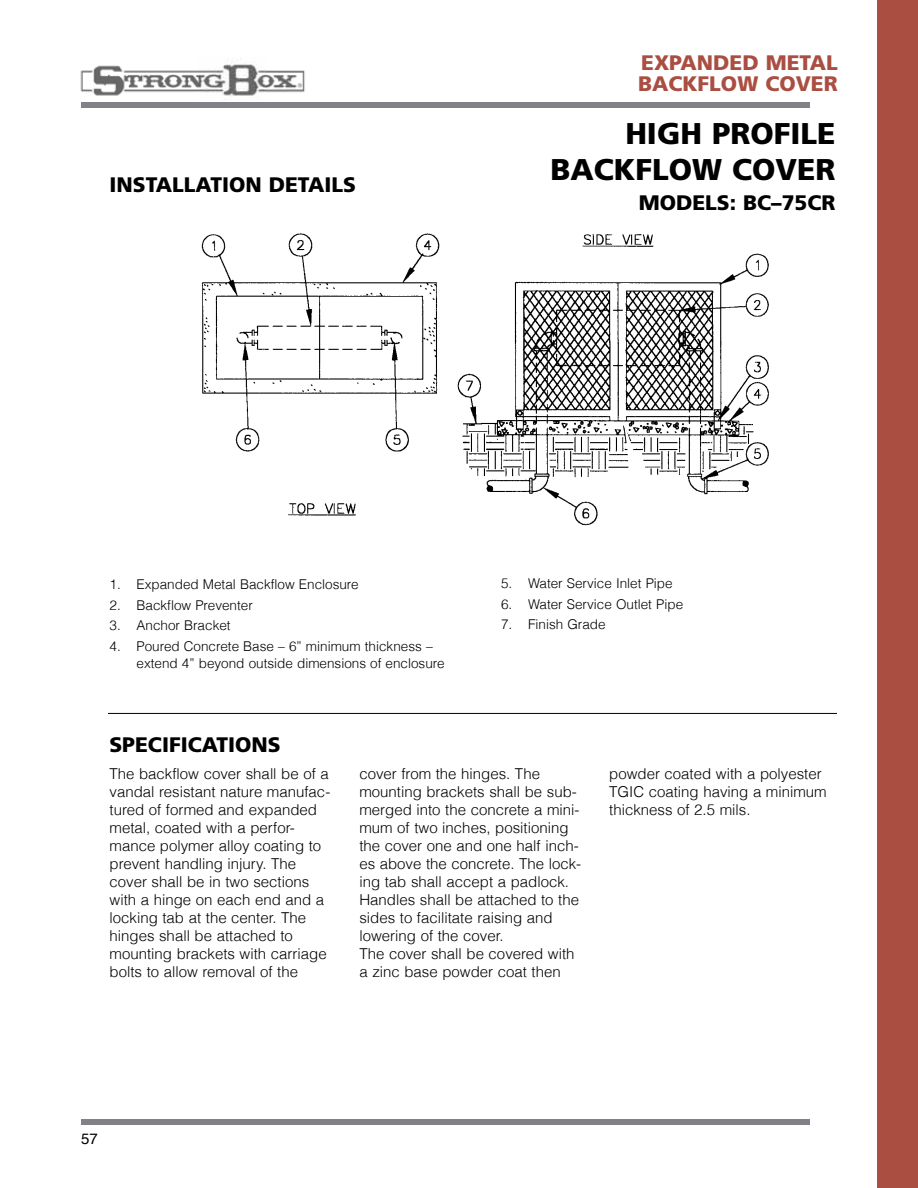
<style>
.page{position:relative;width:918px;height:1188px;background:#fff}
.page>*{position:absolute;margin:0;border:0;box-sizing:border-box;transform-origin:0 0}
.t1{font:900 30px "Frutiger";color:#000}
.t2{font:900 21px "Frutiger";color:#000}
.t3{font:900 21px/21px "Frutiger";color:#aa4e42}
.t4{font:300 15px/18px "Helvetica";color:#000}
.t5{font:15px "Helvetica";color:#000}
.t6{font:300 13.5px/16.5px "Helvetica";color:#000}
</style>
<div class="page">
<div style="left:81px;top:1119px;width:729px;height:6px;background:#808285"></div>
<div style="left:81px;top:102px;width:729px;height:6px;background:#808285"></div>
<img style="left:80px;top:58px;width:225px;height:42px">
<div style="left:878px;top:0;width:40px;height:1188px;background:#aa4e42"></div>
<img style="left:201px;top:233px;width:568px;height:293px">
<hr style="left:108px;top:713px;width:729px;height:1px;background:#000">
<svg style="left:624px;top:423px;width:50px;height:103px"></svg>
<h2 class="t2" style="left:110px;top:172px;width:37px">INSTALLATIO</h2>
<h2 class="t2" style="left:245px;top:172px;width:53px">N DETAILS</h2>
<h2 class="t3" style="left:638px;top:52px;width:201px">EXPANDED METAL<br>BACKFLOW COVER</h2>
<h1 class="t1" style="left:625px;top:116px;width:40px">HIGH</h1>
<h1 class="t1" style="left:712px;top:116px;width:56px">PROFILE</h1>
<h1 class="t1" style="left:550px;top:152px;width:43px">BACKFLOW</h1>
<h1 class="t1" style="left:732px;top:152px;width:42px">COVE</h1>
<h1 class="t1" style="left:816px;top:152px;width:22px">R</h1>
<h2 class="t2" style="left:639px;top:190px;width:36px">MODELS</h2>
<h2 class="t2" style="left:730px;top:190px;width:106px">: BC–75CR</h2>
<p class="t6" style="left:110px;top:575px;width:251px">1. Expanded Metal Backflow Enclosure</p>
<p class="t6" style="left:110px;top:596px;width:145px">2. Backflow Preventer</p>
<p class="t6" style="left:110px;top:617px;width:123px">3. Anchor Bracket</p>
<p class="t6" style="left:137px;top:638px;width:310px;text-indent:-27px">4. Poured Concrete Base – 6” minimum thickness – extend 4” beyond outside dimensions of enclosure</p>
<h2 class="t2" style="left:110px;top:732px;width:26px">SPECIFICATIO</h2>
<h2 class="t2" style="left:252px;top:732px;width:28px">NS</h2>
<p class="t6" style="left:501px;top:574px;width:173px">5. Water Service Inlet Pipe</p>
<p class="t6" style="left:501px;top:595px;width:184px">6. Water Service Outlet Pipe</p>
<p class="t6" style="left:501px;top:616px;width:106px">7. Finish Grade</p>
<p class="t4" style="left:110px;top:764px;width:222px">The backflow cover shall be of a vandal resistant nature manufac&shy;tured of formed and expanded metal, coated with a perfor&shy;mance polymer alloy coating to prevent handling injury. The cover shall be in two sections with a hinge on each end and a locking tab at the center. The hinges shall be attached to mounting brackets with carriage bolts to allow removal of the</p>
<p class="t4" style="left:359px;top:764px;width:223px">cover from the hinges. The mounting brackets shall be sub&shy;merged into the concrete a mini&shy;mum of two inches, positioning the cover one and one half inch&shy;es above the concrete. The lock&shy;ing tab shall accept a padlock.<br>Handles shall be attached to the sides to facilitate raising and lowering of the cover.<br>The cover shall be covered with a zinc base powder coat then</p>
<p class="t4" style="left:609px;top:764px;width:219px">powder coated with a polyester<br>TGIC coating having a minimum thickness of 2.5 mils.</p>
<p class="t5" style="left:81px;top:1128px;width:18px">57</p>
</div>
